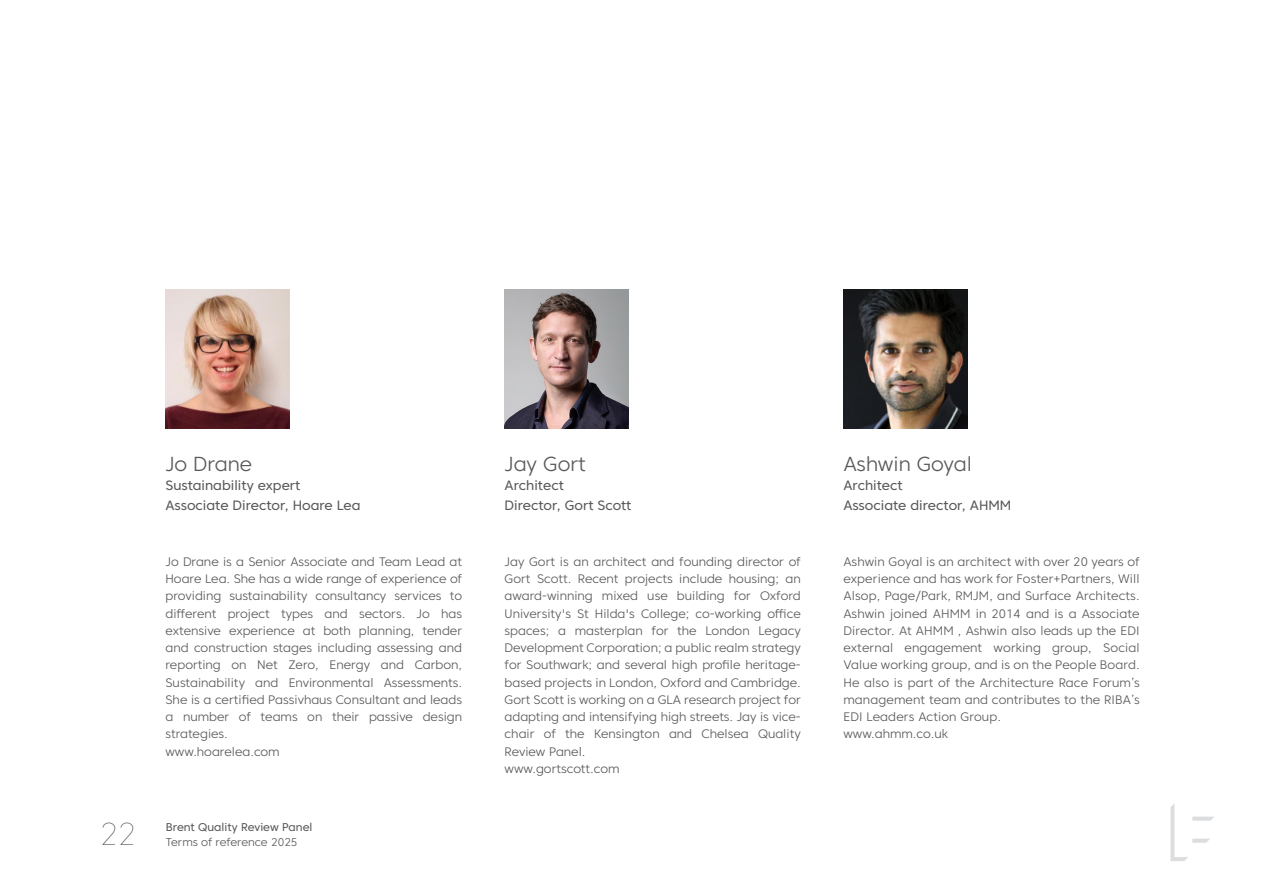
<style>
.page{position:relative;width:1263px;height:893px;background:#fff}
.page>*{position:absolute;margin:0;border:0;box-sizing:border-box;transform-origin:0 0}
.t1{font:100 31.5px "Core Sans C 15";color:#57585a}
.t2{font:300 20.25px "Core Sans C 35";color:#57585a}
.t3{font:13.5px "Core Sans C 45";color:#57585a}
.t4{font:300 12.3px "Core Sans C 35";color:#57585a}
.t5{font:11.25px "Core Sans C 45";color:#57585a}
.t6{font:300 11.25px "Core Sans C 35";color:#57585a}
</style>
<div class="page">
<svg style="left:1170px;top:804px;width:44px;height:57px"></svg>
<img style="left:843px;top:289px;width:124px;height:140px">
<img style="left:505px;top:289px;width:123px;height:140px">
<img style="left:166px;top:289px;width:124px;height:140px">
<h1 class="t1" style="left:100px;top:823px;width:38px">22</h1>
<p class="t2" style="left:165px;top:456px;width:88px">Jo Drane</p>
<p class="t3" style="left:165px;top:480px;width:136px">Sustainability expert</p>
<p class="t3" style="left:165px;top:500px;width:197px">Associate Director, Hoare Lea</p>
<p class="t4" style="left:165px;top:557px;width:298px">Jo Drane is a Senior Associate and Team Lead at</p>
<p class="t4" style="left:165px;top:574px;width:298px">Hoare Lea. She has a wide range of experience of</p>
<p class="t4" style="left:165px;top:592px;width:298px">providing sustainability consultancy services to</p>
<p class="t4" style="left:165px;top:609px;width:298px">different project types and sectors. Jo has</p>
<p class="t4" style="left:165px;top:626px;width:298px">extensive experience at both planning, tender</p>
<p class="t4" style="left:165px;top:643px;width:298px">and construction stages including assessing and</p>
<p class="t4" style="left:165px;top:661px;width:298px">reporting on Net Zero, Energy and Carbon,</p>
<p class="t4" style="left:165px;top:678px;width:298px">Sustainability and Environmental Assessments.</p>
<p class="t4" style="left:165px;top:695px;width:298px">She is a certified Passivhaus Consultant and leads</p>
<p class="t4" style="left:165px;top:712px;width:298px">a number of teams on their passive design</p>
<p class="t4" style="left:165px;top:730px;width:64px">strategies.</p>
<p class="t4" style="left:165px;top:747px;width:116px">www.hoarelea.com</p>
<p class="t5" style="left:166px;top:823px;width:148px">Brent Quality Review Panel</p>
<p class="t6" style="left:166px;top:838px;width:133px">Terms of reference 2025</p>
<p class="t2" style="left:505px;top:456px;width:83px">Jay Gort</p>
<p class="t3" style="left:505px;top:480px;width:61px">Architect</p>
<p class="t3" style="left:505px;top:500px;width:128px">Director, Gort Scott</p>
<p class="t4" style="left:505px;top:557px;width:298px">Jay Gort is an architect and founding director of</p>
<p class="t4" style="left:505px;top:574px;width:298px">Gort Scott. Recent projects include housing; an</p>
<p class="t4" style="left:505px;top:592px;width:298px">award-winning mixed use building for Oxford</p>
<p class="t4" style="left:505px;top:609px;width:298px">University's St Hilda's College; co-working office</p>
<p class="t4" style="left:505px;top:626px;width:298px">spaces; a masterplan for the London Legacy</p>
<p class="t4" style="left:505px;top:643px;width:298px">Development Corporation; a public realm strategy</p>
<p class="t4" style="left:505px;top:661px;width:298px">for Southwark; and several high profile heritage-</p>
<p class="t4" style="left:505px;top:678px;width:298px">based projects in London, Oxford and Cambridge.</p>
<p class="t4" style="left:505px;top:695px;width:298px">Gort Scott is working on a GLA research project for</p>
<p class="t4" style="left:505px;top:712px;width:298px">adapting and intensifying high streets. Jay is vice-</p>
<p class="t4" style="left:505px;top:730px;width:298px">chair of the Kensington and Chelsea Quality</p>
<p class="t4" style="left:505px;top:747px;width:82px">Review Panel.</p>
<p class="t4" style="left:505px;top:764px;width:116px">www.gortscott.com</p>
<p class="t2" style="left:843px;top:456px;width:130px">Ashwin Goyal</p>
<p class="t3" style="left:843px;top:480px;width:61px">Architect</p>
<p class="t3" style="left:843px;top:500px;width:169px">Associate director, AHMM</p>
<p class="t4" style="left:843px;top:557px;width:298px">Ashwin Goyal is an architect with over 20 years of</p>
<p class="t4" style="left:843px;top:574px;width:298px">experience and has work for Foster+Partners, Will</p>
<p class="t4" style="left:843px;top:592px;width:298px">Alsop, Page/Park, RMJM, and Surface Architects.</p>
<p class="t4" style="left:843px;top:609px;width:298px">Ashwin joined AHMM in 2014 and is a Associate</p>
<p class="t4" style="left:843px;top:626px;width:298px">Director. At AHMM , Ashwin also leads up the EDI</p>
<p class="t4" style="left:843px;top:643px;width:298px">external engagement working group, Social</p>
<p class="t4" style="left:843px;top:661px;width:298px">Value working group, and is on the People Board.</p>
<p class="t4" style="left:843px;top:678px;width:298px">He also is part of the Architecture Race Forum’s</p>
<p class="t4" style="left:843px;top:695px;width:298px">management team and contributes to the RIBA’s</p>
<p class="t4" style="left:843px;top:712px;width:159px">EDI Leaders Action Group.</p>
<p class="t4" style="left:843px;top:730px;width:106px">www.ahmm.co.uk</p>
</div>
